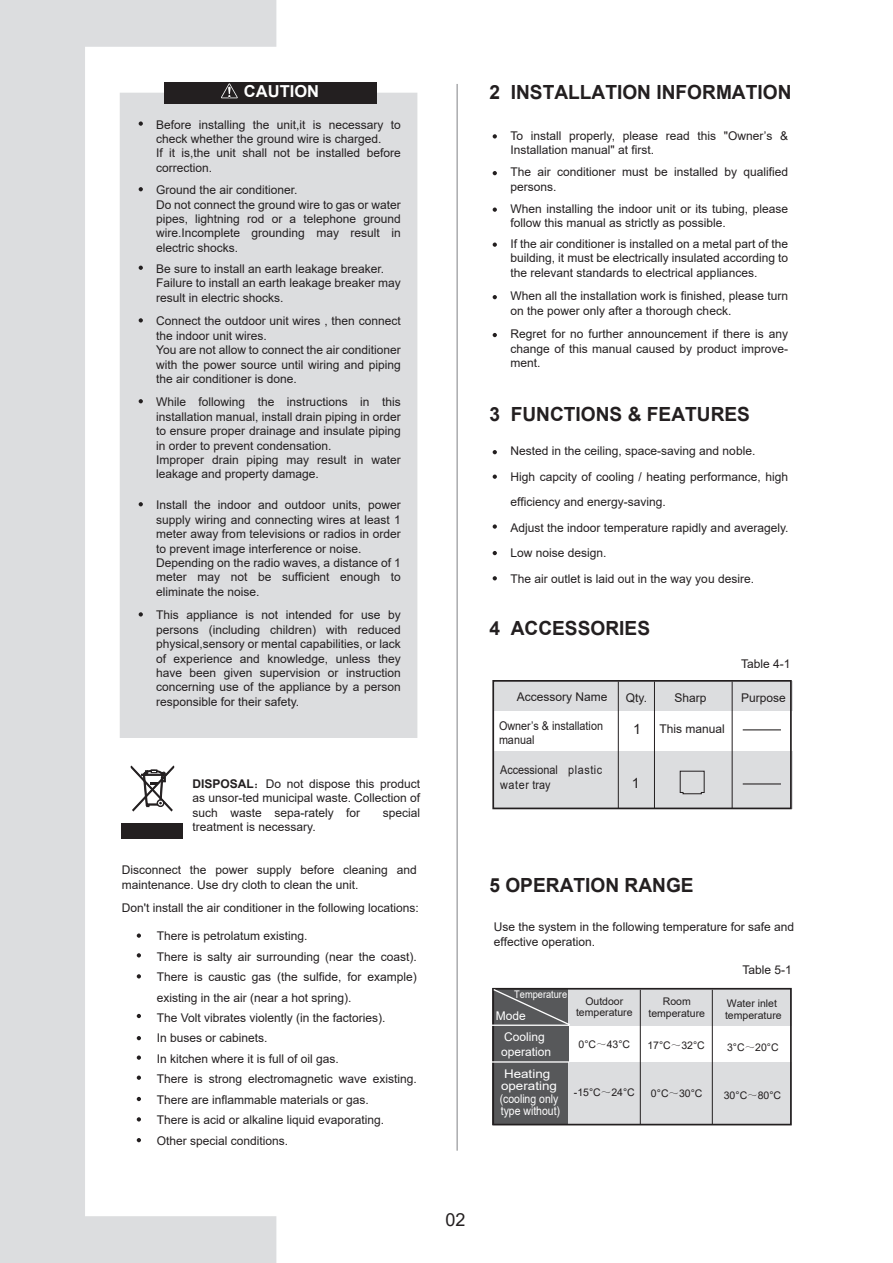
<style>
.page{position:relative;width:893px;height:1263px;background:#fff}
.page>*{position:absolute;margin:0;border:0;box-sizing:border-box;transform-origin:0 0}
.t1{font:700 19.5px "Arial";color:#231f20}
.t2{font:18px "Arial";color:#231f20}
.t3{font:700 16.5px "Arial";color:#fff}
.t4{font:14.1px "Arial";color:#231f20}
.t5{font:12px/14.4px "Arial";color:#231f20}
.t6{font:12px/14.4px "Arial";color:#231f20;scale:.9 1}
.t7{font:12px/12.5px "Arial";color:#fff;text-align:center;scale:1.12 1}
.t8{font:12px/14.1px "Arial";color:#fff}
.t9{font:10.5px/11.6px "Arial";color:#231f20;text-align:center}
.t10{font:10.5px "Arial";color:#fff;scale:.88 1}
.s1{font-weight:700}
.s2{font-family:"Sim Sun"}
</style>
<div class="page">
<div style="left:492px;top:988px;width:76px;height:136px;background:#57585a"></div>
<div style="left:493px;top:682px;width:299px;height:29px;background:#dcdddf"></div>
<div style="left:569px;top:988px;width:223px;height:38px;background:#dcdddf"></div>
<div style="left:569px;top:1062px;width:223px;height:63px;background:#dcdddf"></div>
<div style="left:493px;top:751px;width:299px;height:57px;background:#dcdddf"></div>
<svg style="left:0;top:0;width:276px;height:1263px"></svg>
<hr style="left:457px;top:84px;width:1px;height:1067px;background:#808285">
<div style="left:120px;top:93px;width:297px;height:645px;background:#dcdddf"></div>
<div style="left:164px;top:82px;width:212px;height:21px;background:#231f20"></div>
<svg style="left:221px;top:83px;width:17px;height:15px"></svg>
<svg style="left:139px;top:121px;width:4px;height:5px"></svg>
<svg style="left:139px;top:187px;width:4px;height:4px"></svg>
<svg style="left:139px;top:266px;width:4px;height:4px"></svg>
<svg style="left:139px;top:318px;width:4px;height:4px"></svg>
<svg style="left:139px;top:399px;width:4px;height:4px"></svg>
<svg style="left:139px;top:502px;width:4px;height:4px"></svg>
<svg style="left:139px;top:612px;width:4px;height:4px"></svg>
<svg style="left:137px;top:933px;width:4px;height:5px"></svg>
<svg style="left:137px;top:953px;width:4px;height:4px"></svg>
<svg style="left:137px;top:974px;width:4px;height:4px"></svg>
<svg style="left:137px;top:1014px;width:4px;height:4px"></svg>
<svg style="left:137px;top:1036px;width:4px;height:4px"></svg>
<svg style="left:137px;top:1055px;width:4px;height:5px"></svg>
<svg style="left:137px;top:1075px;width:4px;height:5px"></svg>
<svg style="left:137px;top:1097px;width:4px;height:4px"></svg>
<svg style="left:137px;top:1117px;width:4px;height:4px"></svg>
<svg style="left:137px;top:1138px;width:4px;height:4px"></svg>
<div style="left:122px;top:823px;width:61px;height:16px;background:#231f20"></div>
<svg style="left:130px;top:764px;width:44px;height:48px"></svg>
<svg style="left:493px;top:134px;width:4px;height:5px"></svg>
<svg style="left:493px;top:450px;width:4px;height:4px"></svg>
<svg style="left:493px;top:475px;width:4px;height:4px"></svg>
<svg style="left:493px;top:524px;width:4px;height:5px"></svg>
<svg style="left:493px;top:551px;width:4px;height:4px"></svg>
<svg style="left:493px;top:576px;width:4px;height:4px"></svg>
<svg style="left:493px;top:171px;width:4px;height:4px"></svg>
<svg style="left:493px;top:207px;width:4px;height:5px"></svg>
<svg style="left:493px;top:242px;width:4px;height:5px"></svg>
<svg style="left:493px;top:295px;width:4px;height:4px"></svg>
<svg style="left:493px;top:333px;width:4px;height:4px"></svg>
<hr style="left:618px;top:681px;width:1px;height:127px;background:#231f20">
<hr style="left:640px;top:990px;width:1px;height:135px;background:#231f20">
<hr style="left:712px;top:990px;width:1px;height:135px;background:#231f20">
<hr style="left:654px;top:681px;width:1px;height:127px;background:#231f20">
<hr style="left:732px;top:681px;width:1px;height:127px;background:#231f20">
<hr style="left:743px;top:729px;width:38px;height:1px;background:#231f20">
<hr style="left:743px;top:783px;width:38px;height:1px;background:#231f20">
<svg style="left:679px;top:770px;width:26px;height:24px"></svg>
<div style="left:492px;top:680px;width:300px;height:129px;border:2px solid #231f20"></div>
<div style="left:492px;top:988px;width:300px;height:137px;border:2px solid #231f20"></div>
<hr style="left:492px;top:1061px;width:76px;height:2px;background:#fff">
<hr style="left:492px;top:1024px;width:76px;height:2px;background:#fff">
<svg style="left:493px;top:988px;width:78px;height:38px"></svg>
<h3 class="t3" style="left:244px;top:79px;width:77px">CAUTION</h3>
<p class="t5" style="left:156px;top:117px;width:246px">Before installing the unit,it is necessary to check whether the ground wire is charged.<br>If it is,the unit shall not be installed before correction.</p>
<p class="t5" style="left:156px;top:183px;width:246px">Ground the air conditioner.<br>Do not connect the ground wire to gas or water pipes, lightning rod or a telephone ground wire.Incomplete grounding may result in electric shocks.</p>
<p class="t5" style="left:156px;top:261px;width:246px">Be sure to install an earth leakage breaker.<br>Failure to install an earth leakage breaker may result in electric shocks.</p>
<p class="t5" style="left:156px;top:314px;width:246px">Connect the outdoor unit wires , then connect the indoor unit wires.<br>You are not allow to connect the air conditioner with the power source until wiring and piping the air conditioner is done.</p>
<p class="t5" style="left:156px;top:395px;width:246px">While following the instructions in this installation manual, install drain piping in order to ensure proper drainage and insulate piping in order to prevent condensation.<br>Improper drain piping may result in water leakage and property damage.</p>
<p class="t5" style="left:156px;top:498px;width:246px">Install the indoor and outdoor units, power supply wiring and connecting wires at least 1 meter away from televisions or radios in order to prevent image interference or noise.<br>Depending on the radio waves, a distance of 1 meter may not be sufficient enough to eliminate the noise.</p>
<p class="t5" style="left:156px;top:608px;width:246px;text-align:justify">This appliance is not intended for use by persons (including children) with reduced physical,sensory or mental capabilities, or lack of experience and knowledge, unless they have been given supervision or instruction concerning use of the appliance by a person responsible for their safety.</p>
<p class="t5" style="left:193px;top:776px;width:229px;text-align:justify"><span class="s1">DISPOSAL</span><span class="s2">：</span>Do not dispose this product as unsor-ted municipal waste. Collection of such waste sepa-rately for</p>
<p class="t5" style="left:383px;top:805px;width:39px">special</p>
<p class="t5" style="left:193px;top:819px;width:125px">treatment is necessary.</p>
<p class="t5" style="left:122px;top:863px;width:297px">Disconnect the power supply before cleaning and maintenance. Use dry cloth to clean the unit.</p>
<p class="t5" style="left:122px;top:900px;width:299px">Don't install the air conditioner in the following locations:</p>
<p class="t5" style="left:157px;top:926px;width:262px;line-height:20.4px">There is petrolatum existing.<br>There is salty air surrounding (near the coast).<br>There is caustic gas (the sulfide, for example) existing in the air (near a hot spring).<br>The Volt vibrates violently (in the factories).<br>In buses or cabinets.<br>In kitchen where it is full of oil gas.<br>There is strong electromagnetic wave existing.<br>There are inflammable materials or gas.<br>There is acid or alkaline liquid evaporating.<br>Other special conditions.</p>
<h1 class="t1" style="left:489px;top:79px;width:304px">2 INSTALLATION INFORMATION</h1>
<p class="t5" style="left:510px;top:128px;width:279px">To install properly, please read this "Owner’s &amp;<br>Installation manual" at first.</p>
<p class="t5" style="left:510px;top:165px;width:279px">The air conditioner must be installed by qualified persons.</p>
<p class="t5" style="left:510px;top:201px;width:279px">When installing the indoor unit or its tubing, please follow this manual as strictly as possible.</p>
<p class="t5" style="left:510px;top:236px;width:279px;text-align:justify">If the air conditioner is installed on a metal part of the building, it must be electrically insulated according to the relevant standards to electrical appliances.</p>
<p class="t5" style="left:510px;top:289px;width:279px">When all the installation work is finished, please turn on the power only after a thorough check.</p>
<p class="t5" style="left:510px;top:327px;width:279px;text-align:justify">Regret for no further announcement if there is any change of this manual caused by product improve&shy;ment.</p>
<h1 class="t1" style="left:489px;top:400px;width:262px">3 FUNCTIONS &amp; FEATURES</h1>
<p class="t5" style="left:510px;top:438px;width:280px;line-height:25.5px">Nested in the ceiling, space-saving and noble.<br>High capcity of cooling / heating performance, high efficiency and energy-saving.<br>Adjust the indoor temperature rapidly and averagely.<br>Low noise design.<br>The air outlet is laid out in the way you desire.</p>
<h1 class="t1" style="left:489px;top:614px;width:162px">4 ACCESSORIES</h1>
<p class="t5" style="left:517px;top:690px;width:92px">Accessory Name</p>
<p class="t5" style="left:626px;top:690px;width:23px">Qty.</p>
<p class="t5" style="left:674px;top:690px;width:34px">Sharp</p>
<p class="t4" style="left:633px;top:719px;width:9px">1</p>
<p class="t6" style="left:499px;top:718px;width:117px">Owner’s &amp; installation manual</p>
<p class="t5" style="left:659px;top:722px;width:67px">This manual</p>
<p class="t6" style="left:500px;top:763px;width:115px">Accessional plastic water tray</p>
<p class="t4" style="left:632px;top:773px;width:9px">1</p>
<p class="t5" style="left:741px;top:656px;width:51px">Table 4-1</p>
<p class="t5" style="left:741px;top:690px;width:46px">Purpose</p>
<h1 class="t1" style="left:489px;top:871px;width:206px">5 OPERATION RANGE</h1>
<p class="t5" style="left:494px;top:920px;width:302px">Use the system in the following temperature for safe and effective operation.</p>
<p class="t10" style="left:514px;top:987px;width:62px">Temperature</p>
<p class="t8" style="left:496px;top:1009px;width:32px">Mode</p>
<p class="t5" style="left:742px;top:963px;width:51px">Table 5-1</p>
<p class="t9" style="left:576px;top:995px;width:58px">Outdoor temperature</p>
<p class="t9" style="left:648px;top:996px;width:58px">Room temperature</p>
<p class="t9" style="left:725px;top:998px;width:58px;text-align:left">Water inlet temperature</p>
<p class="t8" style="left:501px;top:1030px;width:52px">Cooling operation</p>
<p class="t7" style="left:500px;top:1067px;width:55px">Heating operating (cooling only type without)</p>
<p class="t9" style="left:579px;top:1038px;width:53px">0°C<span class="s2">～</span>43°C</p>
<p class="t9" style="left:647px;top:1039px;width:59px">17°C<span class="s2">～</span>32°C</p>
<p class="t9" style="left:574px;top:1087px;width:62px">-15°C<span class="s2">～</span>24°C</p>
<p class="t9" style="left:651px;top:1088px;width:53px">0°C<span class="s2">～</span>30°C</p>
<p class="t9" style="left:727px;top:1041px;width:53px">3°C<span class="s2">～</span>20°C</p>
<p class="t9" style="left:724px;top:1089px;width:59px">30°C<span class="s2">～</span>80°C</p>
<h2 class="t2" style="left:446px;top:1207px;width:22px">02</h2>
</div>
